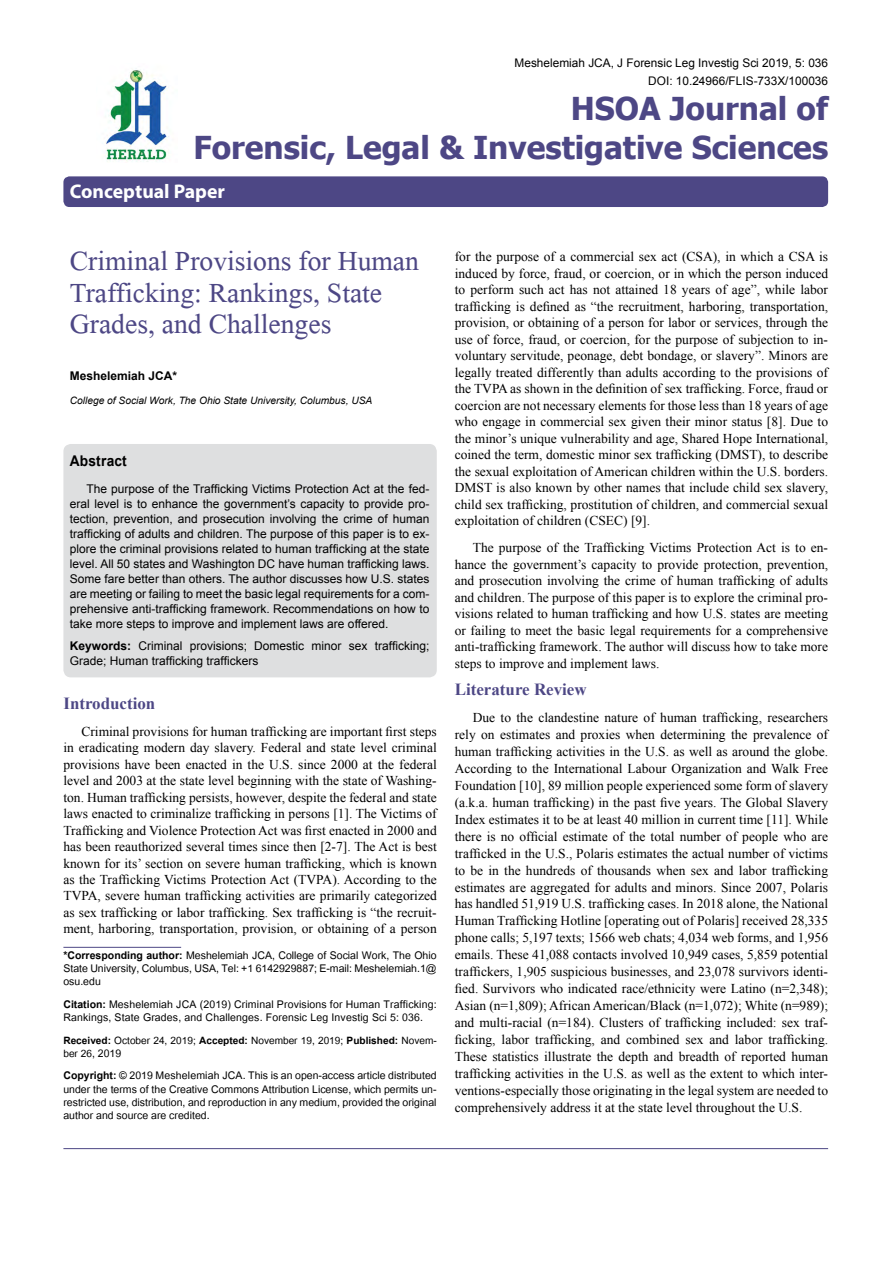
<style>
.page{position:relative;width:893px;height:1263px;background:#fff}
.page>*{position:absolute;margin:0;border:0;box-sizing:border-box;transform-origin:0 0}
.t1{font:41.25px/31.5px "Microsoft Himalaya";color:#4d4785}
.t2{font:700 31.5px/39px "Tahoma";color:#4d4785;text-align:right}
.t3{font:700 19.8px "Myriad Hebrew";color:#fff}
.t4{font:700 16.95px "Times New Roman";color:#4d4785}
.t5{font:700 14.85px "Arial";letter-spacing:.015em;color:#000;scale:.93 1}
.t6{font:14.7px/13.2px "Utsaah";letter-spacing:.01em;color:#000;text-align:justify}
.t7{font:14.1px/13.2px "Utsaah";color:#000}
.t8{font:13.5px/16.5px "Times New Roman";color:#000;text-align:justify}
.t9{font:12px/15px "Arial";color:#000;text-align:justify}
.t10{font:700 12px "Arial";color:#000}
.t11{font:11.85px/18px "Arial";color:#000;text-align:right}
.t12{font:italic 10.2px "Arial";color:#000}
.s1{font-weight:700}
.s2{font-size:14.7px}
</style>
<div class="page">
<div style="left:63px;top:176px;width:765px;height:31px;background:#4d4785;border-radius:6px"></div>
<hr style="left:63px;top:947px;width:118px;height:1px;background:#4d4785">
<img style="left:105px;top:70px;width:64px;height:92px">
<hr style="left:63px;top:1148px;width:765px;height:1px;background:#4d4785">
<div style="left:63px;top:444px;width:374px;height:233px;background:#dedfe0;border-radius:8px"></div>
<p class="t11" style="left:515px;top:54px;width:315px">Meshelemiah JCA, J Forensic Leg Investig Sci 2019, 5: 036<br>DOI: 10.24966/FLIS-733X/100036</p>
<h2 class="t2" style="left:193px;top:87px;width:636px">HSOA Journal of<br>Forensic, Legal &amp; Investigative Sciences</h2>
<h3 class="t3" style="left:70px;top:180px;width:157px">Conceptual Paper</h3>
<h1 class="t1" style="left:70px;top:240px;width:351px">Criminal Provisions for Human<br>Trafficking: Rankings, State<br>Grades, and Challenges</h1>
<p class="t10" style="left:70px;top:368px;width:109px">Meshelemiah JCA*</p>
<p class="t12" style="left:70px;top:394px;width:304px">College of Social Work, The Ohio State University, Columbus, USA</p>
<p class="t5" style="left:70px;top:450px;width:63px">Abstract</p>
<p class="t9" style="left:70px;top:481px;width:361px;text-indent:17px">The purpose of the Trafficking Victims Protection Act at the fed&shy;eral level is to enhance the government’s capacity to provide pro&shy;tection, prevention, and prosecution involving the crime of human trafficking of adults and children. The purpose of this paper is to ex&shy;plore the criminal provisions related to human trafficking at the state level. All 50 states and Washington DC have human trafficking laws.<br>Some fare better than others. The author discusses how U.S. states are meeting or failing to meet the basic legal requirements for a com&shy;prehensive anti-trafficking framework. Recommendations on how to take more steps to improve and implement laws are offered.</p>
<p class="t9" style="left:70px;top:638px;width:361px"><span class="s1">Keywords:</span> Criminal provisions; Domestic minor sex trafficking;<br>Grade; Human trafficking traffickers</p>
<p class="t4" style="left:63px;top:691px;width:93px">Introduction</p>
<p class="t8" style="left:63px;top:722px;width:375px;text-indent:18px">Criminal provisions for human trafficking are important first steps in eradicating modern day slavery. Federal and state level criminal provisions have been enacted in the U.S. since 2000 at the federal level and 2003 at the state level beginning with the state of Washing&shy;ton. Human trafficking persists, however, despite the federal and state laws enacted to criminalize trafficking in persons [1]. The Victims of Trafficking and Violence Protection Act was first enacted in 2000 and has been reauthorized several times since then [2-7]. The Act is best known for its’ section on severe human trafficking, which is known as the Trafficking Victims Protection Act (TVPA). According to the TVPA, severe human trafficking activities are primarily categorized as sex trafficking or labor trafficking. Sex trafficking is “the recruit&shy;ment, harboring, transportation, provision, or obtaining of a person</p>
<p class="t6" style="left:63px;top:950px;width:375px"><span class="s1">*Corresponding author:</span> Meshelemiah JCA, College of Social Work, The Ohio State University, Columbus, USA, Tel: +1 6142929887; E-mail: Meshelemiah.1@ osu.edu</p>
<p class="t6" style="left:63px;top:999px;width:375px"><span class="s1">Citation:</span> Meshelemiah JCA (2019) Criminal Provisions for Human Trafficking:<br>Rankings, State Grades, and Challenges. Forensic Leg Investig Sci 5: 036.</p>
<p class="t7" style="left:63px;top:1034px;width:375px"><span class="s1">Received:</span> October 24, 2019; <span class="s1">Accepted:</span> November 19, 2019; <span class="s1">Published:</span> Novem&shy;ber 26<span class="s2">, 2019</span></p>
<p class="t6" style="left:63px;top:1070px;width:375px"><span class="s1">Copyright:</span> © 2019 Meshelemiah JCA. This is an open-access article distributed under the terms of the Creative Commons Attribution License, which permits un&shy;restricted use, distribution, and reproduction in any medium, provided the original author and source are credited.</p>
<p class="t8" style="left:455px;top:248px;width:375px">for the purpose of a commercial sex act (CSA), in which a CSA is induced by force, fraud, or coercion, or in which the person induced to perform such act has not attained 18 years of age”, while labor trafficking is defined as “the recruitment, harboring, transportation, provision, or obtaining of a person for labor or services, through the use of force, fraud, or coercion, for the purpose of subjection to in&shy;voluntary servitude, peonage, debt bondage, or slavery”. Minors are legally treated differently than adults according to the provisions of the TVPA as shown in the definition of sex trafficking. Force, fraud or coercion are not necessary elements for those less than 18 years of age who engage in commercial sex given their minor status [8]. Due to the minor’s unique vulnerability and age, Shared Hope International, coined the term, domestic minor sex trafficking (DMST), to describe the sexual exploitation of American children within the U.S. borders.<br>DMST is also known by other names that include child sex slavery, child sex trafficking, prostitution of children, and commercial sexual exploitation of children (CSEC) [9].</p>
<p class="t8" style="left:455px;top:539px;width:375px;text-indent:18px">The purpose of the Trafficking Victims Protection Act is to en&shy;hance the government’s capacity to provide protection, prevention, and prosecution involving the crime of human trafficking of adults and children. The purpose of this paper is to explore the criminal pro&shy;visions related to human trafficking and how U.S. states are meeting or failing to meet the basic legal requirements for a comprehensive anti-trafficking framework. The author will discuss how to take more steps to improve and implement laws.</p>
<p class="t4" style="left:455px;top:677px;width:133px">Literature Review</p>
<p class="t8" style="left:455px;top:709px;width:375px;line-height:17px;text-indent:18px">Due to the clandestine nature of human trafficking, researchers rely on estimates and proxies when determining the prevalence of human trafficking activities in the U.S. as well as around the globe.<br>According to the International Labour Organization and Walk Free Foundation [10], 89 million people experienced some form of slavery (a.k.a. human trafficking) in the past five years. The Global Slavery Index estimates it to be at least 40 million in current time [11]. While there is no official estimate of the total number of people who are trafficked in the U.S., Polaris estimates the actual number of victims to be in the hundreds of thousands when sex and labor trafficking estimates are aggregated for adults and minors. Since 2007, Polaris has handled 51,919 U.S. trafficking cases. In 2018 alone, the National Human Trafficking Hotline [operating out of Polaris] received 28,335 phone calls; 5,197 texts; 1566 web chats; 4,034 web forms, and 1,956 emails. These 41,088 contacts involved 10,949 cases, 5,859 potential traffickers, 1,905 suspicious businesses, and 23,078 survivors identi&shy;fied. Survivors who indicated race/ethnicity were Latino (n=2,348); Asian (n=1,809); African American/Black (n=1,072); White (n=989); and multi-racial (n=184). Clusters of trafficking included: sex traf&shy;ficking, labor trafficking, and combined sex and labor trafficking.<br>These statistics illustrate the depth and breadth of reported human trafficking activities in the U.S. as well as the extent to which inter&shy;ventions-especially those originating in the legal system are needed to comprehensively address it at the state level throughout the U.S.</p>
</div>
